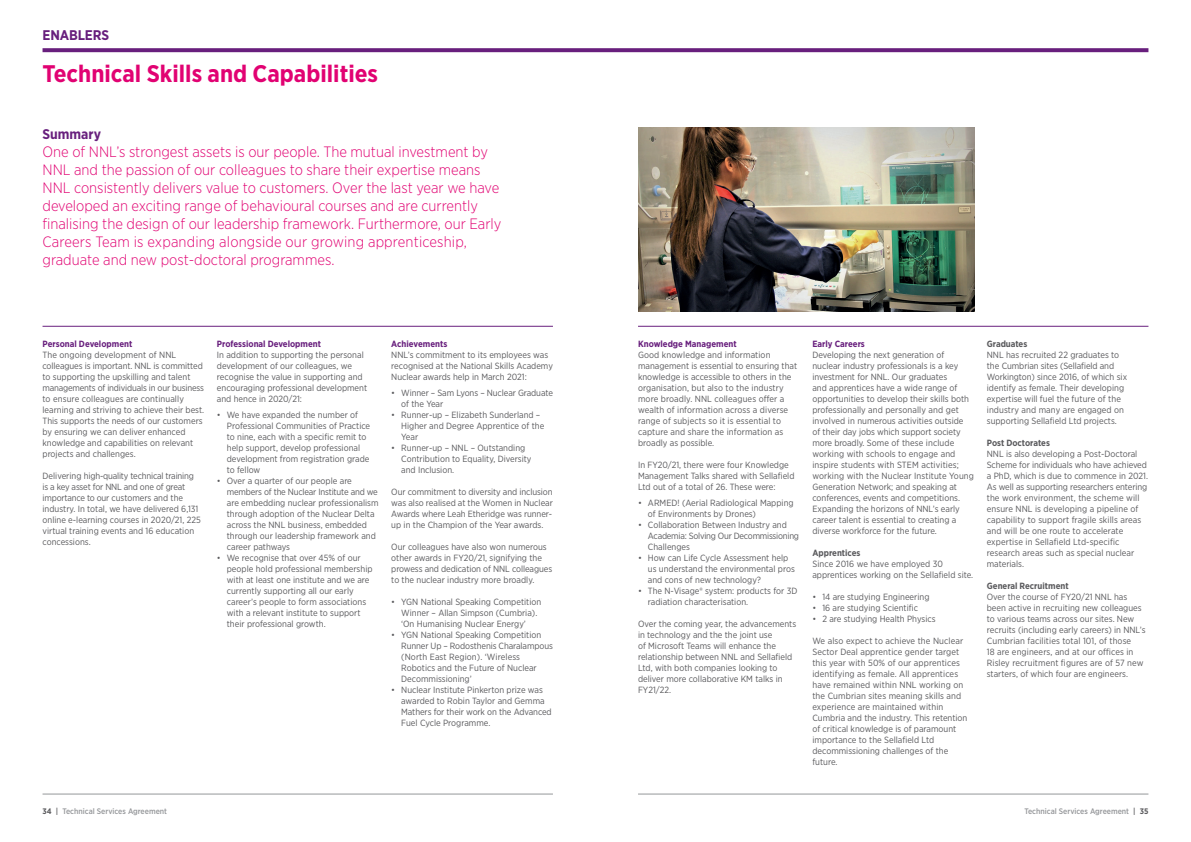
<style>
.page{position:relative;width:1191px;height:842px;background:#fff}
.page>*{position:absolute;margin:0;border:0;box-sizing:border-box;transform-origin:0 0}
.t1{font:700 24px "Gotham Narrow";color:#e10272}
.t2{font:300 15px/18px "Gotham Narrow";color:#e10272}
.t3{font:700 14px "Gotham Narrow";letter-spacing:-.01em;color:#681f7d}
.t4{font:9px/11px "Gotham Narrow";color:#5a5a5d}
.t5{font:700 9px "Gotham Narrow";color:#681f7d}
.t6{font:700 9px "Gotham Narrow";color:#5a5a5d}
.t7{font:500 8px "Gotham Narrow";color:#95979a}
.s1{font-weight:700;color:#5a5a5d}
.s2{color:#5a5a5d}
</style>
<div class="page">
<hr style="left:638px;top:794px;width:510px;height:1px;background:#95979a">
<hr style="left:43px;top:794px;width:510px;height:1px;background:#95979a">
<svg style="left:43px;top:48px;width:1105px;height:4px;background:#6f2983"></svg>
<hr style="left:43px;top:326px;width:510px;height:1px;background:#681f7d">
<hr style="left:638px;top:326px;width:510px;height:1px;background:#681f7d">
<img style="left:638px;top:128px;width:336px;height:184px">
<p class="t3" style="left:43px;top:26px;width:68px">ENABLERS</p>
<p class="t1" style="left:43px;top:58px;width:337px">Technical Skills and Capabilities</p>
<p class="t3" style="left:43px;top:125px;width:60px">Summary</p>
<p class="t2" style="left:43px;top:142px;width:460px">One of NNL’s strongest assets is our people. The mutual investment by NNL and the passion of our colleagues to share their expertise means NNL consistently delivers value to customers. Over the last year we have developed an exciting range of behavioural courses and are currently finalising the design of our leadership framework. Furthermore, our Early Careers Team is expanding alongside our growing apprenticeship, graduate and new post-doctoral programmes.</p>
<p class="t5" style="left:43px;top:338px;width:91px">Personal Development</p>
<p class="t4" style="left:43px;top:350px;width:163px">The ongoing development of NNL colleagues is important. NNL is committed to supporting the upskilling and talent managements of individuals in our business to ensure colleagues are continually learning and striving to achieve their best.<br>This supports the needs of our customers by ensuring we can deliver enhanced knowledge and capabilities on relevant projects and challenges.</p>
<p class="t4" style="left:43px;top:471px;width:160px">Delivering high-quality technical training is a key asset for NNL and one of great importance to our customers and the industry. In total, we have delivered 6,131 online e-learning courses in 2020/21, 225 virtual training events and 16 education concessions.</p>
<p class="t5" style="left:217px;top:338px;width:106px">Professional Development</p>
<p class="t4" style="left:217px;top:350px;width:152px">In addition to supporting the personal development of our colleagues, we recognise the value in supporting and encouraging professional development and hence in 2020/21:</p>
<p class="t4" style="left:227px;top:410px;width:145px;text-indent:-10px">• We have expanded the number of<br>Professional Communities of Practice to nine, each with a specific remit to help support, develop professional development from registration grade to fellow</p>
<p class="t4" style="left:227px;top:476px;width:153px;text-indent:-10px">• Over a quarter of our people are members of the Nuclear Institute and we are embedding nuclear professionalism through adoption of the Nuclear Delta across the NNL business, embedded through our leadership framework and career pathways</p>
<p class="t4" style="left:227px;top:553px;width:147px;text-indent:-10px">• We recognise that over 45% of our people hold professional membership with at least one institute and we are currently supporting all our early career’s people to form associations with a relevant institute to support their professional growth.</p>
<p class="t5" style="left:391px;top:338px;width:57px">Achievements</p>
<p class="t4" style="left:391px;top:350px;width:163px">NNL’s commitment to its employees was recognised at the National Skills Academy<br>Nuclear awards help in March 2021:</p>
<p class="t4" style="left:401px;top:388px;width:153px;text-indent:-10px">• Winner – Sam Lyons – Nuclear Graduate of the Year</p>
<p class="t4" style="left:401px;top:410px;width:144px;text-indent:-10px">• Runner-up – Elizabeth Sunderland –<br>Higher and Degree Apprentice of the<br>Year</p>
<p class="t4" style="left:401px;top:443px;width:132px;text-indent:-10px">• Runner-up – NNL – Outstanding<br>Contribution to Equality, Diversity and Inclusion.</p>
<p class="t4" style="left:391px;top:487px;width:163px;text-align:justify">Our commitment to diversity and inclusion was also realised at the Women in Nuclear Awards where Leah Etheridge was runner&shy;up in the Champion of the Year awards.</p>
<p class="t4" style="left:391px;top:542px;width:157px">Our colleagues have also won numerous other awards in FY20/21, signifying the</p>
<p class="t4" style="left:391px;top:564px;width:162px">prowess and dedication of NNL colleagues to the nuclear industry more broadly.</p>
<p class="t4" style="left:401px;top:597px;width:141px;text-indent:-10px">• YGN National Speaking Competition<br>Winner – Allan Simpson (Cumbria). ‘On Humanising Nuclear Energy’</p>
<p class="t4" style="left:401px;top:630px;width:153px;text-indent:-10px">• YGN National Speaking Competition<br>Runner Up – Rodosthenis Charalampous (North East Region). ‘Wireless<br>Robotics and the Future of Nuclear<br>Decommissioning’</p>
<p class="t4" style="left:401px;top:685px;width:152px;text-indent:-10px">• Nuclear Institute Pinkerton prize was awarded to Robin Taylor and Gemma Mathers for their work on the Advanced Fuel Cycle Programme.</p>
<p class="t5" style="left:638px;top:338px;width:100px">Knowledge Management</p>
<p class="t4" style="left:638px;top:350px;width:161px">Good knowledge and information management is essential to ensuring that knowledge is accessible to others in the organisation, but also to the industry more broadly. NNL colleagues offer a wealth of information across a diverse range of subjects so it is essential to capture and share the information as broadly as possible.</p>
<p class="t4" style="left:638px;top:460px;width:158px">In FY20/21, there were four Knowledge<br>Management Talks shared with Sellafield<br>Ltd out of a total of 26. These were:</p>
<p class="t4" style="left:648px;top:498px;width:147px;text-indent:-10px">• ARMED! (Aerial Radiological Mapping of Environments by Drones)</p>
<p class="t4" style="left:648px;top:520px;width:153px;text-indent:-10px">• Collaboration Between Industry and<br>Academia: Solving Our Decommissioning<br>Challenges</p>
<p class="t4" style="left:648px;top:553px;width:148px;text-indent:-10px">• How can Life Cycle Assessment help us understand the environmental pros and cons of new technology?</p>
<p class="t4" style="left:648px;top:586px;width:151px;text-indent:-10px">• The N-Visage® system: products for 3D radiation characterisation.</p>
<p class="t4" style="left:638px;top:619px;width:160px">Over the coming year, the advancements in technology and the the joint use<br>of Microsoft Teams will enhance the relationship between NNL and Sellafield Ltd, with both companies looking to deliver more collaborative KM talks in FY21/22.</p>
<p class="t5" style="left:812px;top:338px;width:54px">Early Careers</p>
<p class="t4" style="left:812px;top:350px;width:163px">Developing the next generation of nuclear industry professionals is a key investment for NNL. Our graduates<br>and apprentices have a wide range of opportunities to develop their skills both professionally and personally and get involved in numerous activities outside<br>of their day jobs which support society more broadly. Some of these include working with schools to engage and inspire students with STEM activities; working with the Nuclear Institute Young Generation Network; and speaking at conferences, events and competitions.<br>Expanding the horizons of NNL’s early career talent is essential to creating a diverse workforce for the future.</p>
<p class="t6" style="left:812px;top:547px;width:50px">Apprentices</p>
<p class="t4" style="left:812px;top:559px;width:162px">Since 2016 we have employed 30 apprentices working on the Sellafield site.</p>
<p class="t4" style="left:812px;top:592px;width:119px">• 14 are studying Engineering</p>
<p class="t4" style="left:812px;top:603px;width:107px">• 16 are studying Scientific</p>
<p class="t4" style="left:812px;top:614px;width:125px">• 2 are studying Health Physics</p>
<p class="t4" style="left:812px;top:636px;width:157px">We also expect to achieve the Nuclear Sector Deal apprentice gender target this year with 50% of our apprentices identifying as female. All apprentices have remained within NNL working on the Cumbrian sites meaning skills and experience are maintained within Cumbria and the industry. This retention of critical knowledge is of paramount importance to the Sellafield Ltd decommissioning challenges of the future.</p>
<p class="t6" style="left:986px;top:338px;width:42px">Graduates</p>
<p class="t4" style="left:986px;top:350px;width:142px">NNL has recruited 22 graduates to the Cumbrian sites (Sellafield and Workington) since 2016, of which six identify as female. Their developing expertise will fuel the future of the industry and many are engaged on supporting Sellafield Ltd projects.</p>
<p class="t6" style="left:986px;top:437px;width:65px">Post Doctorates</p>
<p class="t4" style="left:986px;top:449px;width:163px">NNL is also developing a Post-Doctoral Scheme for individuals who have achieved a PhD, which is due to commence in 2021.<br>As well as supporting researchers entering the work environment, the scheme will ensure NNL is developing a pipeline of capability to support fragile skills areas and will be one route to accelerate expertise in Sellafield Ltd-specific research areas such as special nuclear materials.</p>
<p class="t6" style="left:986px;top:580px;width:83px">General Recruitment</p>
<p class="t4" style="left:986px;top:592px;width:160px">Over the course of FY20/21 NNL has been active in recruiting new colleagues to various teams across our sites. New recruits (including early careers) in NNL’s Cumbrian facilities total 101, of those<br>18 are engineers, and at our offices in Risley recruitment figures are of 57 new starters, of which four are engineers.</p>
<p class="t7" style="left:43px;top:806px;width:126px"><span class="s1">34</span> <span class="s2">|</span> Technical Services Agreement</p>
<p class="t7" style="left:1024px;top:806px;width:126px">Technical Services Agreement <span class="s2">|</span> <span class="s1">35</span></p>
</div>
